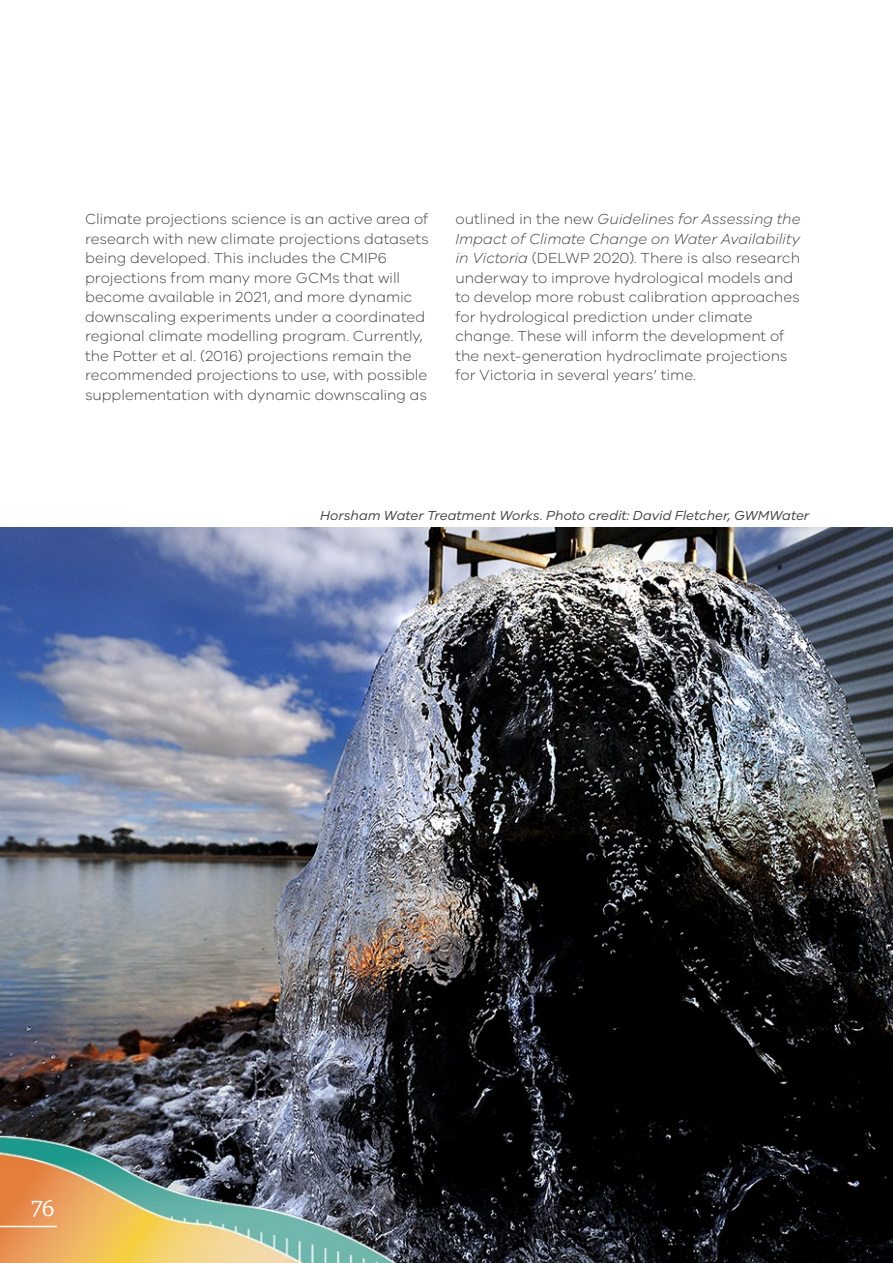
<style>
.page{position:relative;width:893px;height:1263px;background:#fff}
.page>*{position:absolute;margin:0;border:0;box-sizing:border-box;transform-origin:0 0}
.t1{font:22.5px "ITC Charter Com";color:#fff}
.t2{font:300 15px/19.5px "VIC";color:#414042}
.t3{font:italic 13.5px "VIC";color:#414042}
.s1{font-style:italic}
</style>
<div class="page">
<img style="left:0;top:527px;width:893px;height:736px">
<img style="left:0;top:1060px;width:425px;height:203px">
<hr style="left:0;top:1226px;width:57px;height:1px;background:#fff">
<p class="t2" style="left:85px;top:209px;width:345px">Climate projections science is an active area of research with new climate projections datasets being developed. This includes the CMIP6 projections from many more GCMs that will become available in 2021, and more dynamic downscaling experiments under a coordinated regional climate modelling program. Currently, the Potter et al. (2016) projections remain the recommended projections to use, with possible supplementation with dynamic downscaling as</p>
<p class="t2" style="left:455px;top:209px;width:346px">outlined in the new <span class="s1">Guidelines for Assessing the Impact of Climate Change on Water Availability in Victoria</span> (DELWP 2020). There is also research underway to improve hydrological models and to develop more robust calibration approaches for hydrological prediction under climate change. These will inform the development of the next-generation hydroclimate projections for Victoria in several years’ time.</p>
<p class="t3" style="left:320px;top:507px;width:491px">Horsham Water Treatment Works. Photo credit: David Fletcher, GWMWater</p>
<h1 class="t1" style="left:31px;top:1194px;width:25px">76</h1>
</div>
